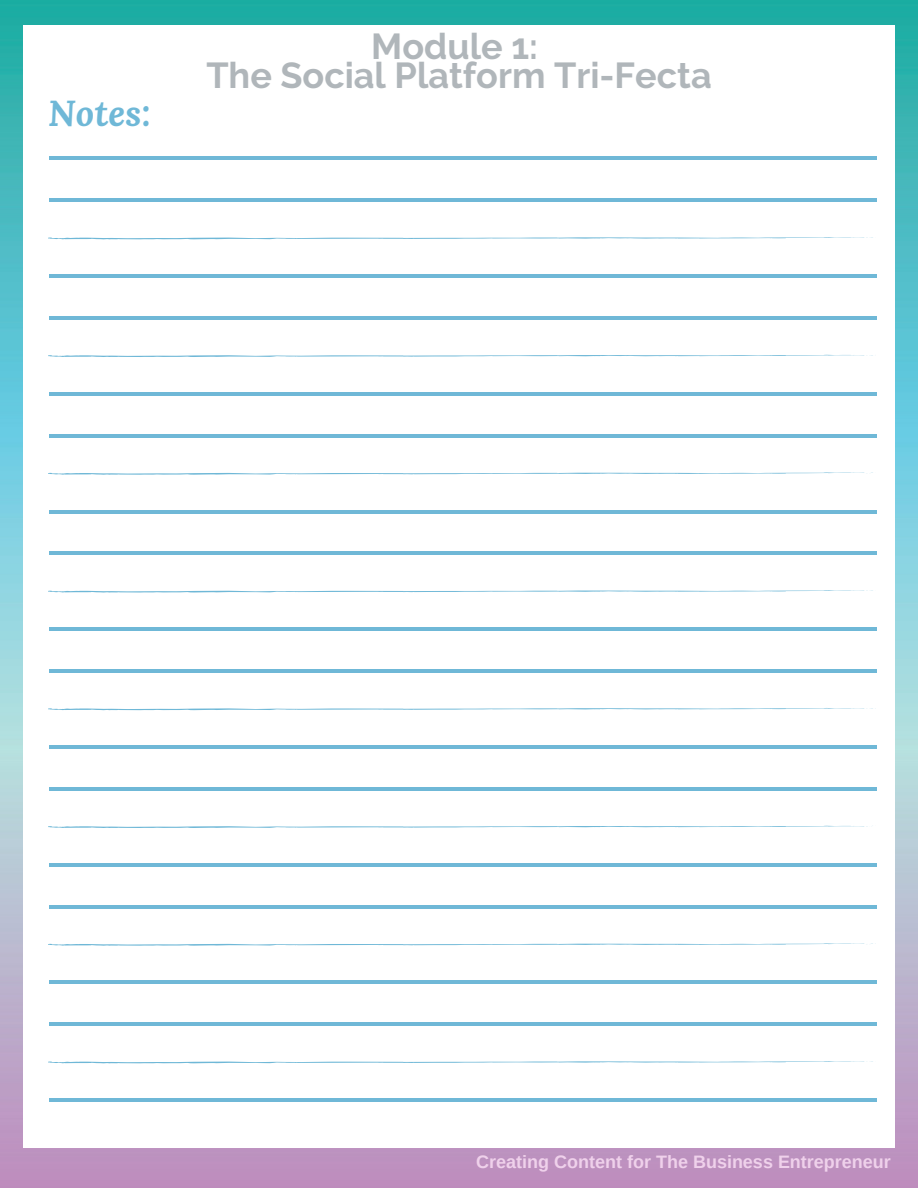
<style>
.page{position:relative;width:918px;height:1188px;background:#fff}
.page>*{position:absolute;margin:0;border:0;box-sizing:border-box;transform-origin:0 0}
.t1{font:700 36px/28.2px "Raleway";color:#b0b6ba;text-align:center}
.t2{font:italic 700 36px "Lora";color:#6fb8d7}
.t3{font:700 18px "Arimo";color:#efd1eb}
</style>
<div class="page">
<img style="left:0;top:0;width:918px;height:1188px">
<div style="left:23px;top:25px;width:872px;height:1123px;background:#fff"></div>
<svg style="left:48px;top:237px;width:825px;height:3px"></svg>
<svg style="left:48px;top:355px;width:825px;height:2px"></svg>
<svg style="left:48px;top:472px;width:825px;height:3px"></svg>
<svg style="left:48px;top:590px;width:825px;height:3px"></svg>
<svg style="left:48px;top:708px;width:828px;height:2px;background:#bedeec"></svg>
<svg style="left:48px;top:826px;width:820px;height:2px"></svg>
<svg style="left:48px;top:943px;width:828px;height:3px"></svg>
<svg style="left:48px;top:1061px;width:825px;height:3px"></svg>
<hr style="left:49px;top:157px;width:827px;height:3px;background:#6fb8d7">
<hr style="left:49px;top:199px;width:827px;height:3px;background:#6fb8d7">
<hr style="left:49px;top:274px;width:827px;height:4px;background:#6fb8d7">
<hr style="left:49px;top:316px;width:827px;height:4px;background:#6fb8d7">
<hr style="left:49px;top:392px;width:827px;height:4px;background:#6fb8d7">
<hr style="left:49px;top:434px;width:827px;height:4px;background:#6fb8d7">
<hr style="left:49px;top:510px;width:827px;height:3px;background:#6fb8d7">
<hr style="left:49px;top:552px;width:827px;height:3px;background:#6fb8d7">
<hr style="left:49px;top:628px;width:827px;height:3px;background:#6fb8d7">
<hr style="left:49px;top:669px;width:827px;height:4px;background:#6fb8d7">
<hr style="left:49px;top:745px;width:827px;height:4px;background:#6fb8d7">
<hr style="left:49px;top:787px;width:827px;height:4px;background:#6fb8d7">
<hr style="left:49px;top:863px;width:827px;height:4px;background:#6fb8d7">
<hr style="left:49px;top:905px;width:827px;height:3px;background:#6fb8d7">
<hr style="left:49px;top:981px;width:827px;height:3px;background:#6fb8d7">
<hr style="left:49px;top:1023px;width:827px;height:3px;background:#6fb8d7">
<hr style="left:49px;top:1099px;width:827px;height:3px;background:#6fb8d7">
<h1 class="t2" style="left:48px;top:89px;width:104px">Notes:</h1>
<h1 class="t1" style="left:206px;top:33px;width:507px">Module 1:<br>The Social Platform Tri-Fecta</h1>
<p class="t3" style="left:476px;top:1152px;width:416px">Creating Content for The Business Entrepreneur</p>
</div>
